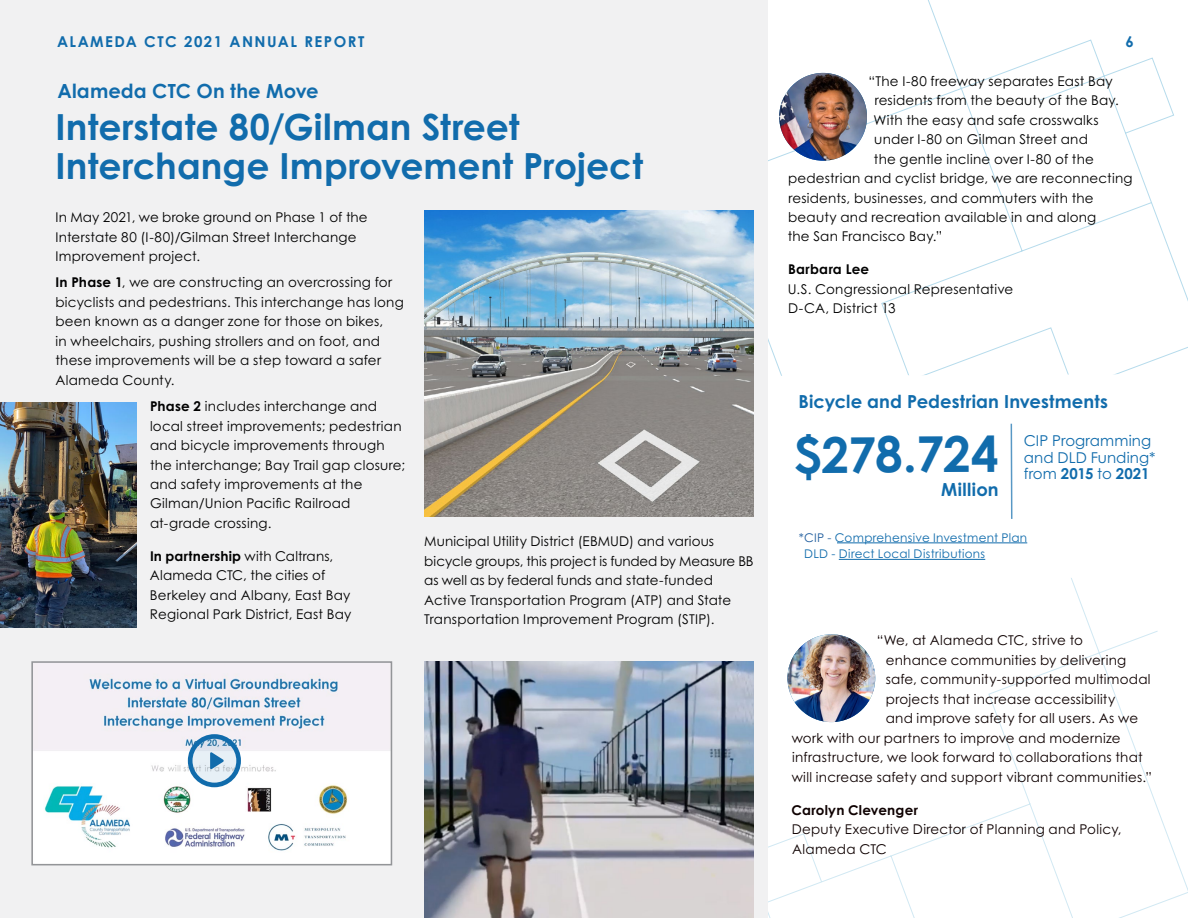
<style>
.page{position:relative;width:1188px;height:918px;background:#fff}
.page>*{position:absolute;margin:0;border:0;box-sizing:border-box;transform-origin:0 0}
.t1{font:700 49.5px "Century Gothic Pro";letter-spacing:-.02em;color:#116cac}
.t2{font:700 36px/39px "Century Gothic Pro";letter-spacing:.005em;color:#116cac}
.t3{font:700 19.5px "Century Gothic Pro";letter-spacing:.005em;color:#116cac}
.t4{font:700 18px "Century Gothic Pro";letter-spacing:.01em;color:#116cac}
.t5{font:15px/16.5px "Century Gothic Pro";letter-spacing:.005em;color:#116cac}
.t6{font:700 15px "Century Gothic Pro";letter-spacing:.1em;color:#116cac}
.t7{font:13.5px/19.5px "Century Gothic Pro";letter-spacing:.015em;color:#000}
.t8{font:13.5px/19.5px "Century Gothic Pro";letter-spacing:.02em;color:#0e0000}
.t9{font:700 13.5px "Century Gothic Pro";letter-spacing:.02em;color:#0e0000}
.t10{font:700 13.5px "Century Gothic Pro";letter-spacing:.015em;color:#000}
.t11{font:12px/16.5px "Century Gothic Pro";letter-spacing:.025em;color:#116cac}
.s1{font-weight:700}
.s2{color:#215e9e}
</style>
<div class="page">
<svg style="left:768px;top:579px;width:420px;height:339px"></svg>
<svg style="left:768px;top:0;width:420px;height:374px"></svg>
<div style="left:0;top:0;width:768px;height:918px;background:#f1f1f2"></div>
<img style="left:424px;top:211px;width:330px;height:305px">
<img style="left:779px;top:73px;width:88px;height:88px;border-radius:44px">
<img style="left:34px;top:678px;width:355px;height:184px">
<div style="left:31px;top:661px;width:361px;height:204px;border:2px solid #939598"></div>
<svg style="left:189px;top:735px;width:51px;height:51px"></svg>
<div style="left:188px;top:734px;width:53px;height:53px;border:5px solid #116cac;border-radius:50%"></div>
<svg style="left:210px;top:752px;width:14px;height:18px"></svg>
<img style="left:0;top:403px;width:136px;height:225px">
<img style="left:424px;top:661px;width:330px;height:257px">
<svg style="left:780px;top:374px;width:337px;height:205px"></svg>
<hr style="left:1011px;top:424px;width:1px;height:95px;background:#116cac">
<hr style="left:835px;top:543px;width:192px;height:1px;background:#116cac">
<hr style="left:839px;top:559px;width:146px;height:1px;background:#116cac">
<img style="left:788px;top:634px;width:87px;height:88px;border-radius:44px">
<p class="t6" style="left:57px;top:32px;width:309px">ALAMEDA CTC 2021 ANNUAL REPORT</p>
<h3 class="t3" style="left:58px;top:79px;width:263px">Alameda CTC On the Move</h3>
<h2 class="t2" style="left:56px;top:107px;width:589px">Interstate 80/Gilman Street<br>Interchange Improvement Project</h2>
<p class="t7" style="left:56px;top:207px;width:314px">In May 2021, we broke ground on Phase 1 of the<br>Interstate 80 (I-80)/Gilman Street Interchange<br>Improvement project.</p>
<p class="t7" style="left:56px;top:273px;width:350px"><span class="s1">In Phase 1</span>, we are constructing an overcrossing for bicyclists and pedestrians. This interchange has long been known as a danger zone for those on bikes,<br>in wheelchairs, pushing strollers and on foot, and these improvements will be a step toward a safer Alameda County.</p>
<p class="t7" style="left:150px;top:396px;width:257px"><span class="s1">Phase 2</span> includes interchange and local street improvements; pedestrian and bicycle improvements through the interchange; Bay Trail gap closure; and safety improvements at the<br>Gilman/Union Pacific Railroad at-grade crossing.</p>
<p class="t7" style="left:150px;top:546px;width:203px"><span class="s1">In partnership</span> with Caltrans,<br>Alameda CTC, the cities of<br>Berkeley and Albany, East Bay<br>Regional Park District, East Bay</p>
<p class="t7" style="left:424px;top:531px;width:331px">Municipal Utility District (EBMUD) and various bicycle groups, this project is funded by Measure BB as well as by federal funds and state-funded Active Transportation Program (ATP) and State Transportation Improvement Program (STIP).</p>
<p class="t6" style="left:1126px;top:32px;width:10px">6</p>
<p class="t7" style="left:868px;top:71px;width:246px">“The I-80 freeway separates East Bay</p>
<p class="t7" style="left:875px;top:90px;width:246px">residents from the beauty of the Bay.</p>
<p class="t7" style="left:874px;top:110px;width:227px">With the easy and safe crosswalks</p>
<p class="t7" style="left:874px;top:129px;width:215px">under I-80 on Gilman Street and</p>
<p class="t7" style="left:874px;top:149px;width:222px">the gentle incline over I-80 of the</p>
<p class="t7" style="left:788px;top:168px;width:346px">pedestrian and cyclist bridge, we are reconnecting</p>
<p class="t7" style="left:788px;top:188px;width:307px">residents, businesses, and commuters with the</p>
<p class="t7" style="left:788px;top:207px;width:310px">beauty and recreation available in and along</p>
<p class="t7" style="left:788px;top:227px;width:156px">the San Francisco Bay.”</p>
<p class="t10" style="left:788px;top:261px;width:83px">Barbara Lee</p>
<p class="t7" style="left:788px;top:279px;width:227px">U.S. Congressional Representative<br>D-CA, District 13</p>
<h3 class="t4" style="left:798px;top:391px;width:311px">Bicycle and Pedestrian Investments</h3>
<h1 class="t1" style="left:794px;top:424px;width:207px">$278.724</h1>
<h3 class="t4" style="left:941px;top:478px;width:59px">Million</h3>
<p class="t5" style="left:1024px;top:433px;width:133px">CIP Programming and DLD Funding* from <span class="s1">2015</span> to <span class="s1">2021</span></p>
<p class="t11" style="left:804px;top:529px;width:225px;text-indent:-5px"><span class="s2">*CIP -</span> Comprehensive Investment Plan<br>DLD - Direct Local Distributions</p>
<p class="t8" style="left:877px;top:631px;width:208px">“We, at Alameda CTC, strive to</p>
<p class="t8" style="left:886px;top:650px;width:242px">enhance communities by delivering</p>
<p class="t8" style="left:886px;top:670px;width:266px">safe, community-supported multimodal</p>
<p class="t8" style="left:886px;top:689px;width:231px">projects that increase accessibility</p>
<p class="t8" style="left:886px;top:709px;width:254px">and improve safety for all users. As we</p>
<p class="t8" style="left:792px;top:728px;width:330px">work with our partners to improve and modernize</p>
<p class="t8" style="left:792px;top:748px;width:352px">infrastructure, we look forward to collaborations that</p>
<p class="t8" style="left:792px;top:767px;width:362px">will increase safety and support vibrant communities.”</p>
<p class="t9" style="left:792px;top:802px;width:128px">Carolyn Clevenger</p>
<p class="t8" style="left:792px;top:820px;width:331px">Deputy Executive Director of Planning and Policy,<br>Alameda CTC</p>
</div>
